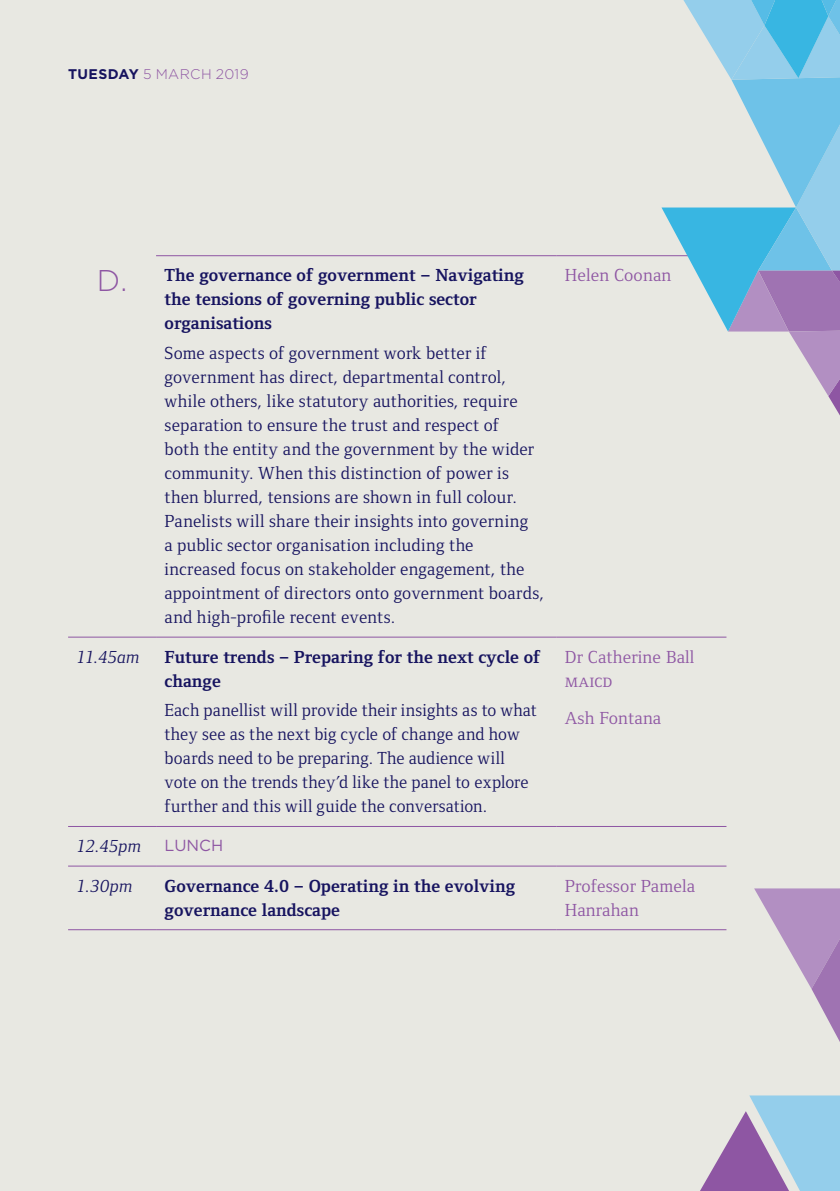
<style>
.page{position:relative;width:840px;height:1191px;background:#fff}
.page>*{position:absolute;margin:0;border:0;box-sizing:border-box;transform-origin:0 0}
.t1{font:18px/24px "Foundry Form Serif";letter-spacing:.015em;color:#16135f}
.t2{font:700 18px/24px "Foundry Form Serif";color:#16135f}
.t3{font:18px/24px "Foundry Form Serif";letter-spacing:.01em;color:#8e56a3}
.t4{font:italic 18px "Foundry Form Serif";letter-spacing:.01em;color:#16135f}
.t5{font:16px "Gotham";color:#8e56a3}
.t6{font:300 14px "Gotham";letter-spacing:.025em;color:#8e56a3}
.s1{font-weight:700;color:#16135f}
.s2{font-family:"Gotham";font-weight:300;font-size:30px;color:#8e56a3}
</style>
<div class="page">
<div style="left:0;top:0;width:839px;height:1191px;background:#e8e8e2"></div>
<hr style="left:156px;top:255px;width:400px;height:1px;background:#8e56a3">
<hr style="left:556px;top:255px;width:170px;height:1px;background:#8e56a3">
<hr style="left:68px;top:636px;width:88px;height:1px;background:#8e56a3">
<hr style="left:156px;top:636px;width:400px;height:1px;background:#8e56a3">
<hr style="left:556px;top:636px;width:170px;height:1px;background:#8e56a3">
<hr style="left:68px;top:826px;width:88px;height:1px;background:#8e56a3">
<hr style="left:156px;top:826px;width:400px;height:1px;background:#8e56a3">
<hr style="left:556px;top:826px;width:170px;height:1px;background:#8e56a3">
<hr style="left:68px;top:865px;width:88px;height:1px;background:#8e56a3">
<hr style="left:156px;top:865px;width:400px;height:1px;background:#8e56a3">
<hr style="left:556px;top:865px;width:170px;height:1px;background:#8e56a3">
<hr style="left:68px;top:929px;width:88px;height:1px;background:#8e56a3">
<hr style="left:156px;top:929px;width:400px;height:1px;background:#8e56a3">
<hr style="left:556px;top:929px;width:170px;height:1px;background:#8e56a3">
<svg style="left:687px;top:888px;width:152px;height:303px"></svg>
<svg style="left:661px;top:0;width:178px;height:414px"></svg>
<p class="t6" style="left:68px;top:65px;width:182px"><span class="s1">TUESDAY</span> 5 MARCH 2019</p>
<p class="t2" style="left:164px;top:263px;width:360px;text-indent:-68px"><span class="s2">D.</span> The governance of government – Navigating the tensions of governing public sector organisations</p>
<p class="t1" style="left:164px;top:341px;width:381px">Some aspects of government work better if government has direct, departmental control, while others, like statutory authorities, require separation to ensure the trust and respect of<br>both the entity and the government by the wider community. When this distinction of power is then blurred, tensions are shown in full colour.<br>Panelists will share their insights into governing<br>a public sector organisation including the increased focus on stakeholder engagement, the appointment of directors onto government boards, and high-profile recent events.</p>
<p class="t4" style="left:77px;top:646px;width:65px">11.45am</p>
<p class="t2" style="left:164px;top:644px;width:377px">Future trends – Preparing for the next cycle of change</p>
<p class="t1" style="left:164px;top:698px;width:373px">Each panellist will provide their insights as to what they see as the next big cycle of change and how boards need to be preparing. The audience will vote on the trends they’d like the panel to explore further and this will guide the conversation.</p>
<p class="t3" style="left:564px;top:263px;width:108px">Helen Coonan</p>
<p class="t3" style="left:564px;top:644px;width:131px">Dr Catherine Ball<br>MAICD</p>
<p class="t3" style="left:564px;top:705px;width:98px">Ash Fontana</p>
<p class="t4" style="left:77px;top:836px;width:66px">12.45pm</p>
<p class="t5" style="left:164px;top:834px;width:60px">LUNCH</p>
<p class="t4" style="left:77px;top:875px;width:58px">1.30pm</p>
<p class="t2" style="left:164px;top:873px;width:352px">Governance 4.0 – Operating in the evolving governance landscape</p>
<p class="t3" style="left:564px;top:873px;width:132px">Professor Pamela<br>Hanrahan</p>
</div>
